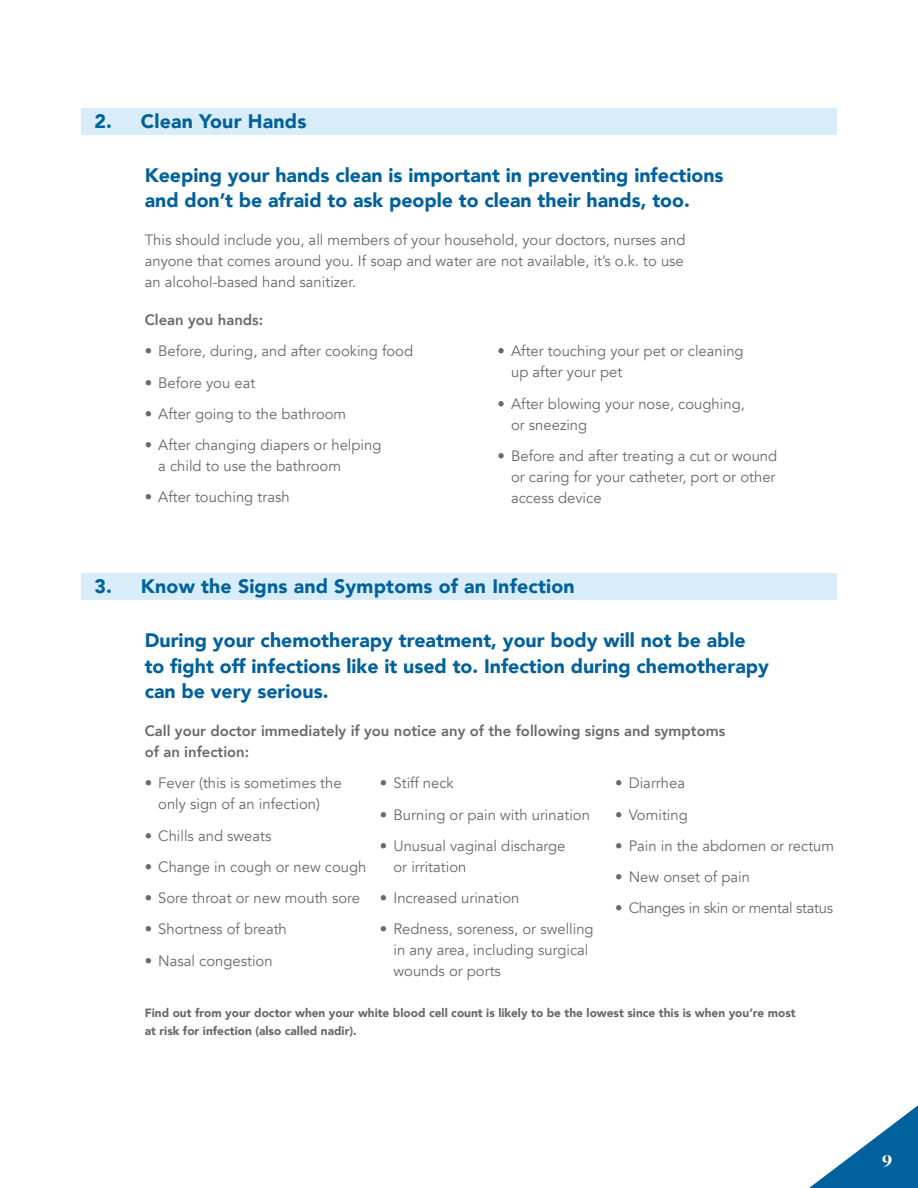
<style>
.page{position:relative;width:918px;height:1188px;background:#fff}
.page>*{position:absolute;margin:0;border:0;box-sizing:border-box;transform-origin:0 0}
.Headers_1{font:900 19.5px/25.5px "Avenir";color:#00619c}
.t1{font:900 18px "Freight Big Pro";color:#fff}
.t2{font:15px/21px "Avenir";color:#69696c}
.t3{font:800 15px/21px "Avenir";color:#69696c}
.t4{font:15px "Avenir";letter-spacing:-.02em;color:#69696c}
.t5{font:900 12px/18px "Avenir";color:#69696c}
</style>
<div class="page">
<svg style="left:809px;top:1105px;width:109px;height:83px"></svg>
<div style="left:81px;top:108px;width:756px;height:27px;background:#d8ecf9"></div>
<div style="left:81px;top:574px;width:756px;height:26px;background:#d8ecf9"></div>
<p class="Headers_1" style="left:94px;top:107px;width:213px">2. Clean Your Hands</p>
<p class="Headers_1" style="left:145px;top:161px;width:580px">Keeping your hands clean is important in preventing infections and don’t be afraid to ask people to clean their hands, too.</p>
<p class="t2" style="left:145px;top:230px;width:542px;text-align:justify">This should include you, all members of your household, your doctors, nurses and anyone that comes around you. If soap and water are not available, it’s o.k. to use an alcohol-based hand sanitizer.</p>
<p class="t3" style="left:145px;top:309px;width:120px">Clean you hands:</p>
<p class="t2" style="left:145px;top:341px;width:270px">• Before, during, and after cooking food</p>
<p class="t2" style="left:145px;top:372px;width:112px">• Before you eat</p>
<p class="t2" style="left:145px;top:403px;width:203px">• After going to the bathroom</p>
<p class="t2" style="left:158px;top:435px;width:225px;text-indent:-14px">• After changing diapers or helping a child to use the bathroom</p>
<p class="t2" style="left:145px;top:487px;width:146px">• After touching trash</p>
<p class="t2" style="left:511px;top:341px;width:234px;text-indent:-14px">• After touching your pet or cleaning up after your pet</p>
<p class="t2" style="left:511px;top:393px;width:235px;text-indent:-14px">• After blowing your nose, coughing, or sneezing</p>
<p class="t2" style="left:511px;top:445px;width:268px;text-align:justify;text-indent:-14px">• Before and after treating a cut or wound or caring for your catheter, port or other access device</p>
<p class="Headers_1" style="left:94px;top:573px;width:482px">3. Know the Signs and Symptoms of an Infection</p>
<p class="Headers_1" style="left:145px;top:627px;width:626px">During your chemotherapy treatment, your body will not be able to fight off infections like it used to. Infection during chemotherapy can be very serious.</p>
<p class="t3" style="left:145px;top:720px;width:582px">Call your doctor immediately if you notice any of the following signs and symptoms of an infection:</p>
<p class="t2" style="left:145px;top:773px;width:198px;text-align:center">• Fever (this is sometimes the only sign of an infection)</p>
<p class="t2" style="left:145px;top:825px;width:128px">• Chills and sweats</p>
<p class="t2" style="left:145px;top:856px;width:223px">• Change in cough or new cough</p>
<p class="t2" style="left:145px;top:888px;width:217px">• Sore throat or new mouth sore</p>
<p class="t2" style="left:145px;top:919px;width:144px">• Shortness of breath</p>
<p class="t2" style="left:145px;top:950px;width:129px">• Nasal congestion</p>
<p class="t2" style="left:380px;top:773px;width:75px">• Stiff neck</p>
<p class="t2" style="left:380px;top:804px;width:212px">• Burning or pain with urination</p>
<p class="t2" style="left:393px;top:835px;width:173px;text-indent:-14px">• Unusual vaginal discharge or irritation</p>
<p class="t2" style="left:380px;top:888px;width:141px">• Increased urination</p>
<p class="t2" style="left:393px;top:919px;width:202px;text-indent:-14px">• Redness, soreness, or swelling in any area, including surgical wounds or ports</p>
<p class="t2" style="left:615px;top:773px;width:71px">• Diarrhea</p>
<p class="t2" style="left:615px;top:804px;width:74px">• Vomiting</p>
<p class="t2" style="left:615px;top:835px;width:220px">• Pain in the abdomen or rectum</p>
<p class="t2" style="left:615px;top:867px;width:136px">• New onset of pain</p>
<p class="t4" style="left:615px;top:899px;width:219px">• Changes in skin or mental status</p>
<p class="t5" style="left:145px;top:1003px;width:653px">Find out from your doctor when your white blood cell count is likely to be the lowest since this is when you’re most at risk for infection (also called nadir).</p>
<p class="t1" style="left:882px;top:1147px;width:12px">9</p>
</div>
